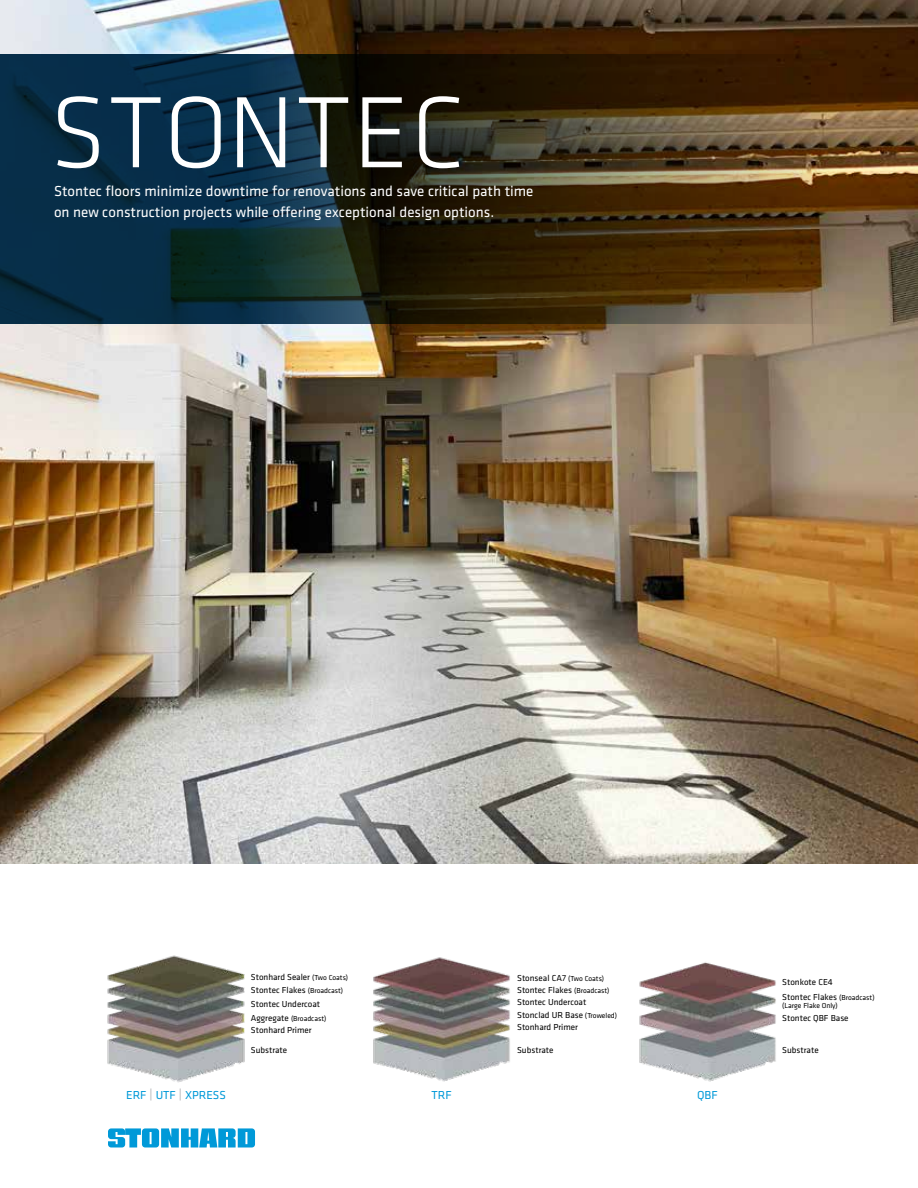
<style>
.page{position:relative;width:918px;height:1188px;background:#fff}
.page>*{position:absolute;margin:0;border:0;box-sizing:border-box;transform-origin:0 0}
.t1{font:300 105px "Klavika";letter-spacing:.02em;color:#fff}
.t2{font:15px/21px "Klavika";color:#fff}
.t3{font:12px "Klavika";color:#0099d8}
.t4{font:9px/12.5px "Klavika";color:#000}
.t5{font:7.5px "Klavika";color:#000}
.s1{color:#a7a9ac}
.s2{font-size:7.5px}
.s3{font-size:9px}
</style>
<div class="page">
<img style="left:0;top:0;width:918px;height:864px">
<img style="left:0;top:54px;width:918px;height:270px">
<svg style="left:108px;top:1128px;width:147px;height:20px;background:#3cb1e1"></svg>
<img style="left:107px;top:955px;width:138px;height:128px">
<img style="left:639px;top:962px;width:137px;height:120px">
<img style="left:373px;top:957px;width:137px;height:125px">
<h1 class="t1" style="left:50px;top:75px;width:417px">STONTEC</h1>
<h2 class="t2" style="left:54px;top:181px;width:481px">Stontec floors minimize downtime for renovations and save critical path time on new construction projects while offering exceptional design options.</h2>
<h3 class="t3" style="left:126px;top:1089px;width:101px">ERF <span class="s1">|</span> UTF <span class="s1">|</span> XPRESS</h3>
<p class="t4" style="left:251px;top:970px;width:99px;line-height:13.5px">Stonhard Sealer <span class="s2">(Two Coats)<br></span>Stontec Flakes <span class="s2">(Broadcast)<br></span>Stontec Undercoat</p>
<p class="t5" style="left:251px;top:1014px;width:77px"><span class="s3">Aggregate</span> (Broadcast)</p>
<p class="t4" style="left:251px;top:1024px;width:62px">Stonhard Primer</p>
<p class="t4" style="left:251px;top:1044px;width:38px">Substrate</p>
<h3 class="t3" style="left:432px;top:1089px;width:22px">TRF</h3>
<p class="t4" style="left:517px;top:972px;width:102px">Stonseal CA7 <span class="s2">(Two Coats)<br></span>Stontec Flakes <span class="s2">(Broadcast)<br></span>Stontec Undercoat<br>Stonclad UR Base <span class="s2">(Troweled)<br></span>Stonhard Primer</p>
<p class="t4" style="left:517px;top:1044px;width:38px">Substrate</p>
<h3 class="t3" style="left:697px;top:1089px;width:22px">QBF</h3>
<p class="t4" style="left:782px;top:975px;width:94px;line-height:15px">Stonkote CE4<br>Stontec Flakes <span class="s2">(Broadcast)</span></p>
<p class="t5" style="left:782px;top:1001px;width:57px">(Large Flake Only)</p>
<p class="t4" style="left:782px;top:1012px;width:68px">Stontec QBF Base</p>
<p class="t4" style="left:782px;top:1044px;width:38px">Substrate</p>
</div>
